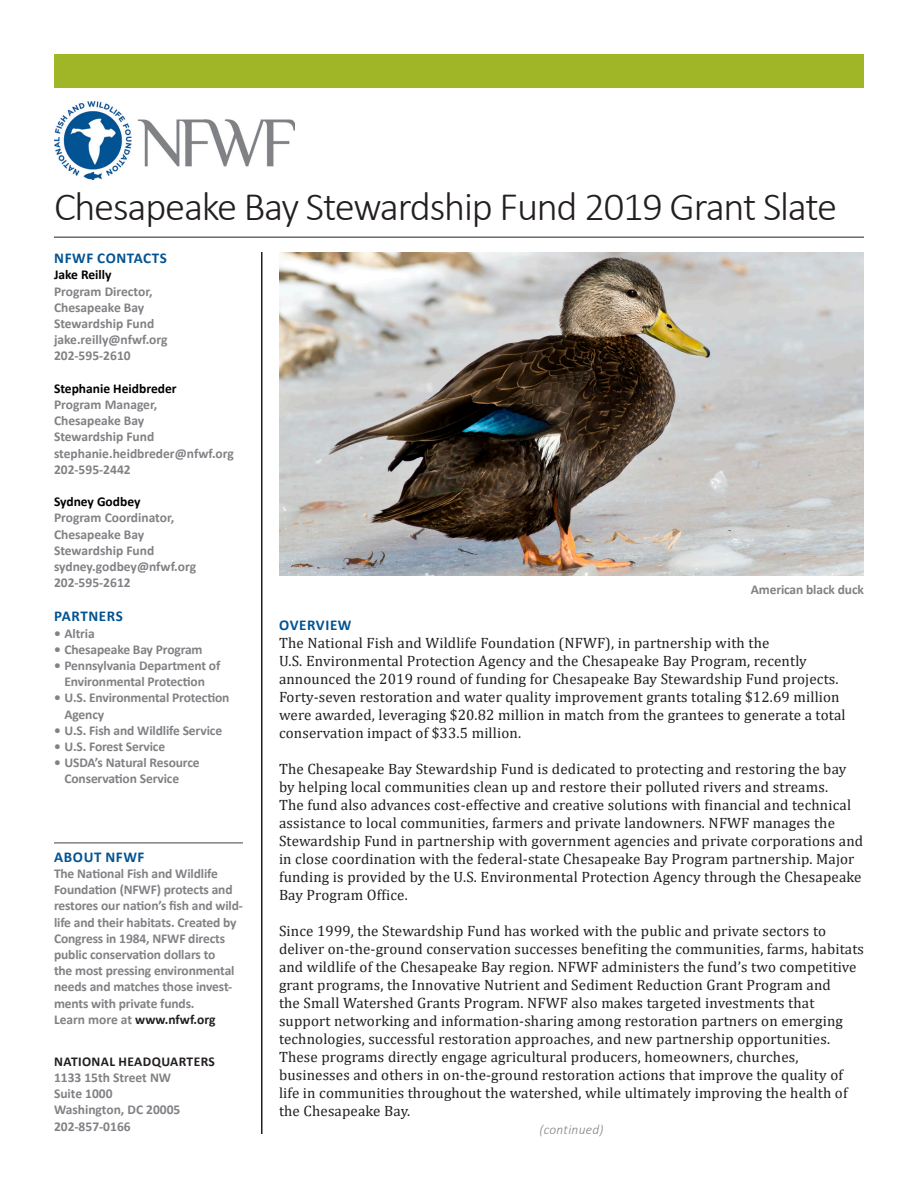
<style>
.page{position:relative;width:918px;height:1188px;background:#fff}
.page>*{position:absolute;margin:0;border:0;box-sizing:border-box;transform-origin:0 0}
.t1{font:300 40.5px "Calibri";letter-spacing:-.03em;color:#231f20}
.t2{font:15px/18px "Cambria";letter-spacing:.01em;color:#231f20}
.Paragraph_Style_1{font:700 15px "Calibri";letter-spacing:.04em;color:#015393}
.t3{font:700 13.5px/16.2px "Calibri";letter-spacing:-.01em;color:#808285}
.t4{font:700 13.5px "Calibri";color:#000}
.t5{font:700 13.5px/16.2px "Calibri";letter-spacing:.02em;color:#231f20}
.t6{font:700 13.5px "Calibri";color:#231f20}
.t7{font:italic 300 13.5px "Calibri";letter-spacing:.02em;color:#808285}
.s1{color:#808285}
</style>
<div class="page">
<hr style="left:261px;top:252px;width:1px;height:882px;background:#231f20">
<hr style="left:54px;top:237px;width:810px;height:1px;background:#231f20">
<div style="left:54px;top:54px;width:810px;height:33px;background:#a0b627"></div>
<img style="left:54px;top:101px;width:240px;height:79px">
<hr style="left:54px;top:842px;width:189px;height:2px;background:#808285">
<img style="left:279px;top:252px;width:585px;height:324px">
<p class="t1" style="left:54px;top:181px;width:785px">Chesapeake Bay Stewardship Fund 2019 Grant Slate</p>
<p class="Paragraph_Style_1" style="left:54px;top:248px;width:114px">NFWF CONTACTS</p>
<p class="t4" style="left:54px;top:265px;width:59px">Jake Reilly</p>
<p class="t3" style="left:54px;top:283px;width:100px">Program Director,</p>
<p class="t3" style="left:54px;top:299px;width:92px">Chesapeake Bay</p>
<p class="t3" style="left:54px;top:315px;width:102px">Stewardship Fund</p>
<p class="t3" style="left:54px;top:331px;width:115px">jake.reilly@nfwf.org</p>
<p class="t3" style="left:54px;top:348px;width:78px">202-595-2610</p>
<p class="t4" style="left:54px;top:379px;width:124px">Stephanie Heidbreder</p>
<p class="t3" style="left:54px;top:396px;width:105px">Program Manager,</p>
<p class="t3" style="left:54px;top:412px;width:92px">Chesapeake Bay</p>
<p class="t3" style="left:54px;top:429px;width:102px">Stewardship Fund</p>
<p class="t3" style="left:54px;top:445px;width:181px">stephanie.heidbreder@nfwf.org</p>
<p class="t3" style="left:54px;top:461px;width:78px">202-595-2442</p>
<p class="t4" style="left:54px;top:492px;width:88px">Sydney Godbey</p>
<p class="t3" style="left:54px;top:510px;width:122px">Program Coordinator,</p>
<p class="t3" style="left:54px;top:526px;width:92px">Chesapeake Bay</p>
<p class="t3" style="left:54px;top:542px;width:102px">Stewardship Fund</p>
<p class="t3" style="left:54px;top:558px;width:144px">sydney.godbey@nfwf.org</p>
<p class="t3" style="left:54px;top:574px;width:78px">202-595-2612</p>
<p class="Paragraph_Style_1" style="left:54px;top:606px;width:70px">PARTNERS</p>
<p class="t3" style="left:54px;top:625px;width:42px">• Altria</p>
<p class="t3" style="left:54px;top:641px;width:150px">• Chesapeake Bay Program</p>
<p class="t3" style="left:54px;top:657px;width:168px;text-align:center">• Pennsylvania Department of<br>Environmental Protection</p>
<p class="t3" style="left:64px;top:690px;width:167px;text-indent:-10px">• U.S. Environmental Protection<br>Agency</p>
<p class="t3" style="left:54px;top:722px;width:170px">• U.S. Fish and Wildlife Service</p>
<p class="t3" style="left:54px;top:738px;width:113px">• U.S. Forest Service</p>
<p class="t3" style="left:64px;top:754px;width:137px;text-indent:-10px">• USDA’s Natural Resource<br>Conservation Service</p>
<p class="Paragraph_Style_1" style="left:54px;top:846px;width:92px">ABOUT NFWF</p>
<p class="t3" style="left:54px;top:865px;width:190px">The National Fish and Wildlife<br>Foundation (NFWF) protects and restores our nation’s fish and wild&shy;life and their habitats. Created by<br>Congress in 1984, NFWF directs public conservation dollars to<br>the most pressing environmental needs and matches those invest&shy;ments with private funds.</p>
<p class="t6" style="left:54px;top:1010px;width:163px"><span class="s1">Learn more at</span> www.nfwf.org</p>
<p class="t5" style="left:54px;top:1053px;width:162px">NATIONAL HEADQUARTERS<br><span class="s1">1133 15th Street NW</span></p>
<p class="t3" style="left:54px;top:1085px;width:60px">Suite 1000</p>
<p class="t3" style="left:54px;top:1102px;width:128px">Washington, DC 20005<br>202-857-0166</p>
<p class="t3" style="left:751px;top:581px;width:115px">American black duck</p>
<p class="Paragraph_Style_1" style="left:279px;top:614px;width:74px">OVERVIEW</p>
<p class="t2" style="left:279px;top:634px;width:568px">The National Fish and Wildlife Foundation (NFWF), in partnership with the<br>U.S. Environmental Protection Agency and the Chesapeake Bay Program, recently announced the 2019 round of funding for Chesapeake Bay Stewardship Fund projects.<br>Forty-seven restoration and water quality improvement grants totaling $12.69 million were awarded, leveraging $20.82 million in match from the grantees to generate a total conservation impact of $33.5 million.</p>
<p class="t2" style="left:279px;top:760px;width:586px">The Chesapeake Bay Stewardship Fund is dedicated to protecting and restoring the bay by helping local communities clean up and restore their polluted rivers and streams.<br>The fund also advances cost-effective and creative solutions with financial and technical assistance to local communities, farmers and private landowners. NFWF manages the Stewardship Fund in partnership with government agencies and private corporations and in close coordination with the federal-state Chesapeake Bay Program partnership. Major funding is provided by the U.S. Environmental Protection Agency through the Chesapeake Bay Program Office.</p>
<p class="t2" style="left:279px;top:922px;width:587px">Since 1999, the Stewardship Fund has worked with the public and private sectors to deliver on-the-ground conservation successes benefiting the communities, farms, habitats and wildlife of the Chesapeake Bay region. NFWF administers the fund’s two competitive grant programs, the Innovative Nutrient and Sediment Reduction Grant Program and<br>the Small Watershed Grants Program. NFWF also makes targeted investments that support networking and information-sharing among restoration partners on emerging technologies, successful restoration approaches, and new partnership opportunities.<br>These programs directly engage agricultural producers, homeowners, churches, businesses and others in on-the-ground restoration actions that improve the quality of life in communities throughout the watershed, while ultimately improving the health of the Chesapeake Bay.</p>
<p class="t7" style="left:539px;top:1121px;width:66px">(continued)</p>
</div>
